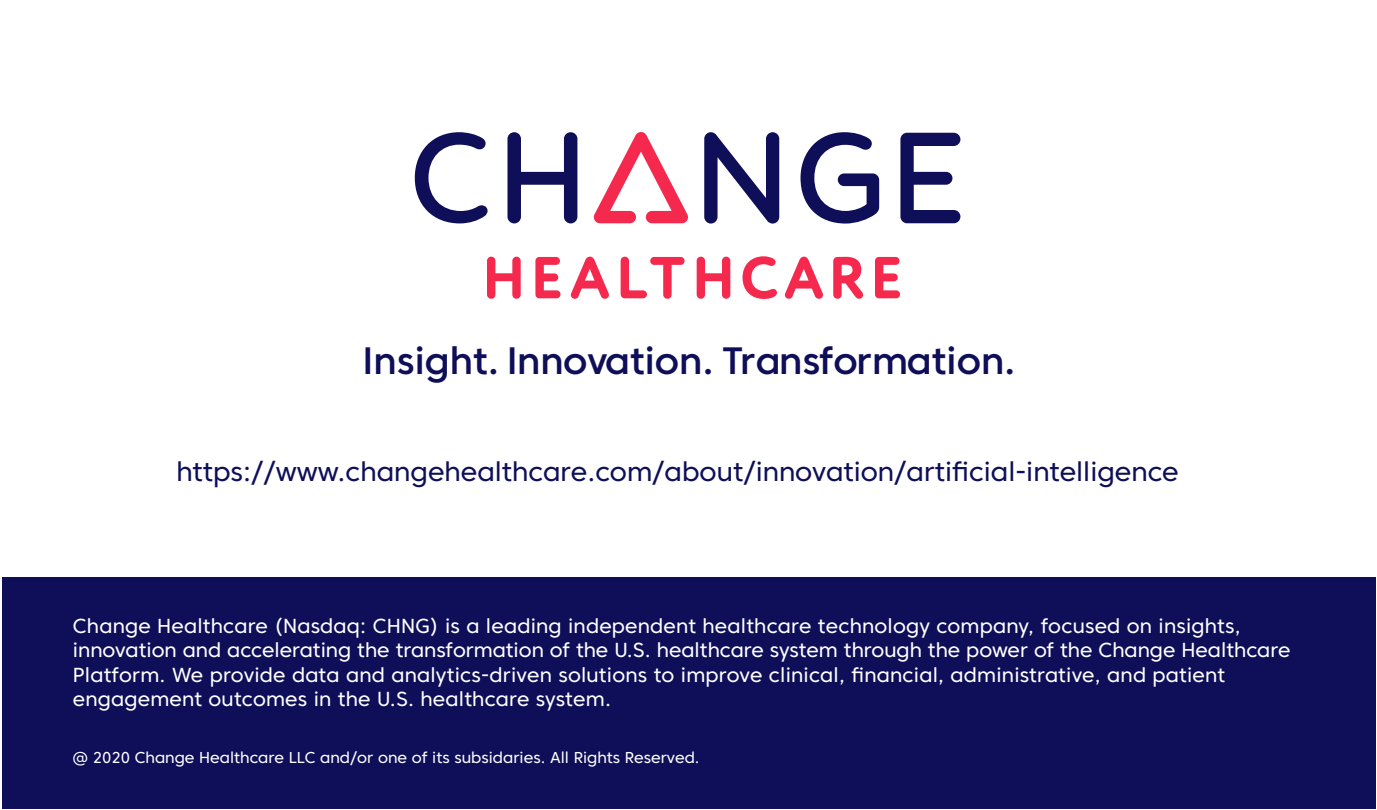
<style>
.page{position:relative;width:1377px;height:810px;background:#fff}
.page>*{position:absolute;margin:0;border:0;box-sizing:border-box;transform-origin:0 0}
.t1{font:500 38.02px "Core Sans C 55";color:#0f0f59}
.t2{font:27px "Core Sans C 45";color:#0f0f59}
.t3{font:20.25px/24.3px "Core Sans C 45";letter-spacing:.01em;color:#fff}
.t4{font:15.75px "Core Sans C 45";color:#fff}
</style>
<div class="page">
<svg style="left:704px;top:132px;width:75px;height:92px"></svg>
<svg style="left:415px;top:132px;width:73px;height:91px"></svg>
<svg style="left:801px;top:132px;width:78px;height:92px"></svg>
<svg style="left:900px;top:133px;width:60px;height:90px"></svg>
<svg style="left:507px;top:132px;width:70px;height:91px"></svg>
<svg style="left:594px;top:132px;width:94px;height:91px"></svg>
<svg style="left:487px;top:257px;width:34px;height:42px"></svg>
<svg style="left:535px;top:257px;width:26px;height:41px"></svg>
<svg style="left:571px;top:257px;width:38px;height:42px"></svg>
<svg style="left:621px;top:257px;width:64px;height:42px"></svg>
<svg style="left:697px;top:257px;width:33px;height:42px"></svg>
<svg style="left:743px;top:256px;width:34px;height:43px"></svg>
<svg style="left:785px;top:257px;width:38px;height:42px"></svg>
<svg style="left:833px;top:257px;width:30px;height:42px"></svg>
<svg style="left:875px;top:257px;width:25px;height:41px"></svg>
<div style="left:2px;top:577px;width:1373px;height:231px;background:#0f0f59"></div>
<h1 class="t1" style="left:363px;top:337px;width:655px">Insight. Innovation. Transformation.</h1>
<h2 class="t2" style="left:176px;top:454px;width:1004px">https://www.changehealthcare.com/about/innovation/artificial-intelligence</h2>
<p class="t3" style="left:73px;top:614px;width:1219px">Change Healthcare (Nasdaq: CHNG) is a leading independent healthcare technology company, focused on insights, innovation and accelerating the transformation of the U.S. healthcare system through the power of the Change Healthcare Platform. We provide data and analytics-driven solutions to improve clinical, financial, administrative, and patient engagement outcomes in the U.S. healthcare system.</p>
<p class="t4" style="left:73px;top:747px;width:628px">@ 2020 Change Healthcare LLC and/or one of its subsidaries. All Rights Reserved.</p>
</div>
